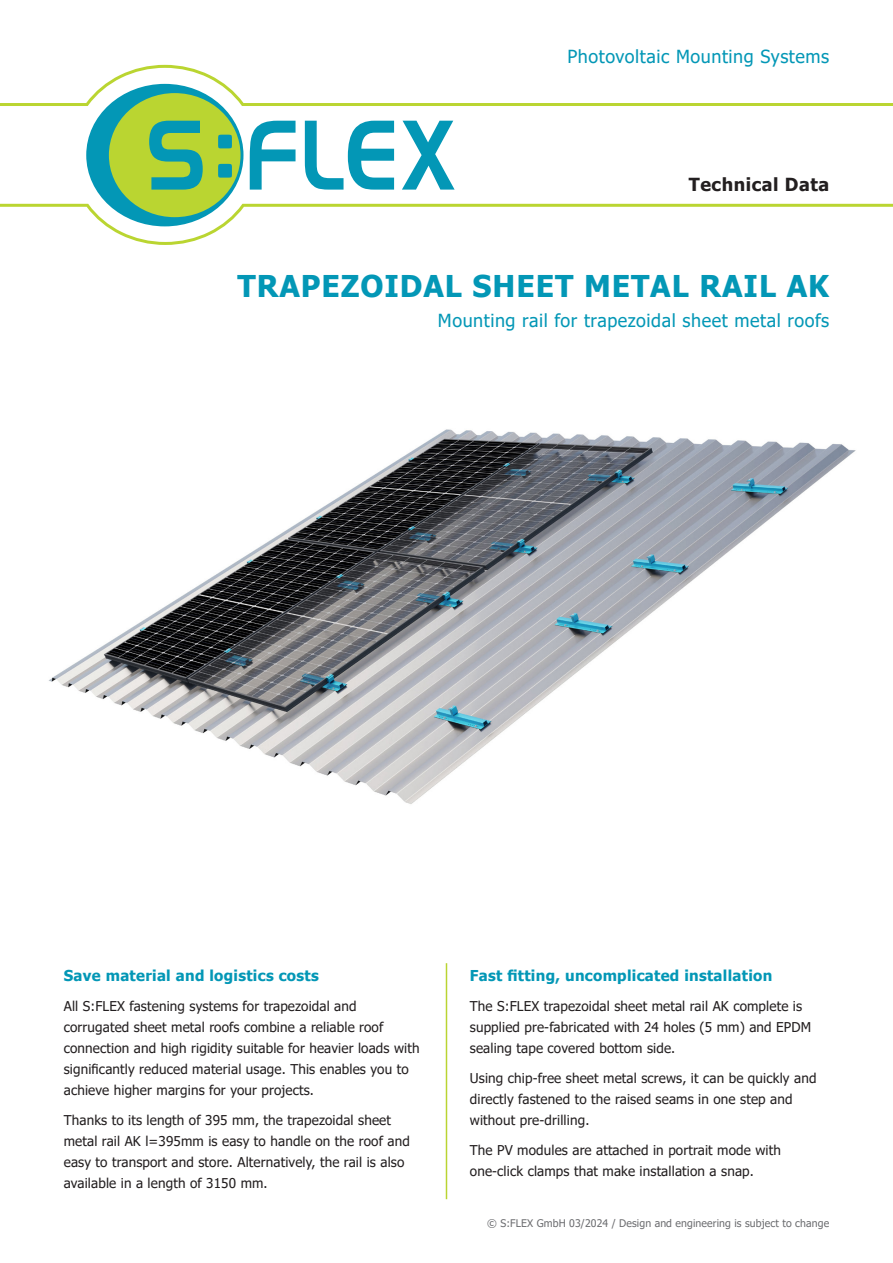
<style>
.page{position:relative;width:893px;height:1263px;background:#fff}
.page>*{position:absolute;margin:0;border:0;box-sizing:border-box;transform-origin:0 0}
.t1{font:700 30px "Tahoma";letter-spacing:.03em;color:#0397b6}
.t2{font:18px "Tahoma";letter-spacing:.03em;color:#0397b6}
.t3{font:700 18px "Tahoma";letter-spacing:.03em;color:#231f20}
.t4{font:700 15px "Tahoma";letter-spacing:.02em;color:#0397b6}
.t5{font:13.5px/21px "Tahoma";letter-spacing:.01em;color:#231f20}
.t6{font:10.5px "Tahoma";letter-spacing:.01em;color:#6c6d70}
</style>
<div class="page">
<svg style="left:0;top:65px;width:893px;height:41px"></svg>
<svg style="left:0;top:204px;width:893px;height:41px"></svg>
<div style="left:86px;top:84px;width:157px;height:142px;background:#0397b6;border-radius:50%"></div>
<div style="left:109px;top:93px;width:132px;height:124px;background:#bad531;border-radius:50%"></div>
<svg style="left:218px;top:164px;width:14px;height:14px"></svg>
<svg style="left:218px;top:135px;width:14px;height:13px"></svg>
<svg style="left:402px;top:121px;width:53px;height:69px"></svg>
<svg style="left:305px;top:121px;width:89px;height:69px"></svg>
<svg style="left:250px;top:121px;width:46px;height:69px"></svg>
<svg style="left:149px;top:121px;width:54px;height:69px"></svg>
<hr style="left:446px;top:963px;width:1px;height:236px;background:#bad432">
<img style="left:48px;top:429px;width:808px;height:375px">
<h2 class="t2" style="left:567px;top:45px;width:263px">Photovoltaic Mounting Systems</h2>
<h2 class="t3" style="left:689px;top:172px;width:142px">Technical Data</h2>
<p class="t1" style="left:237px;top:265px;width:593px">TRAPEZOIDAL SHEET METAL RAIL AK</p>
<p class="t2" style="left:438px;top:308px;width:393px">Mounting rail for trapezoidal sheet metal roofs</p>
<p class="t4" style="left:64px;top:965px;width:256px">Save material and logistics costs</p>
<p class="t5" style="left:64px;top:996px;width:357px">All S:FLEX fastening systems for trapezoidal and corrugated sheet metal roofs combine a reliable roof connection and high rigidity suitable for heavier loads with significantly reduced material usage. This enables you to achieve higher margins for your projects.</p>
<p class="t5" style="left:64px;top:1110px;width:348px">Thanks to its length of 395 mm, the trapezoidal sheet metal rail AK l=395mm is easy to handle on the roof and easy to transport and store. Alternatively, the rail is also available in a length of 3150 mm.</p>
<p class="t4" style="left:470px;top:965px;width:304px">Fast fitting, uncomplicated installation</p>
<p class="t5" style="left:470px;top:996px;width:343px">The S:FLEX trapezoidal sheet metal rail AK complete is supplied pre-fabricated with 24 holes (5 mm) and EPDM sealing tape covered bottom side.</p>
<p class="t5" style="left:470px;top:1068px;width:348px">Using chip-free sheet metal screws, it can be quickly and directly fastened to the raised seams in one step and without pre-drilling.</p>
<p class="t5" style="left:470px;top:1140px;width:313px">The PV modules are attached in portrait mode with one-click clamps that make installation a snap.</p>
<p class="t6" style="left:487px;top:1216px;width:343px">© S:FLEX GmbH 03/2024 / Design and engineering is subject to change</p>
</div>
